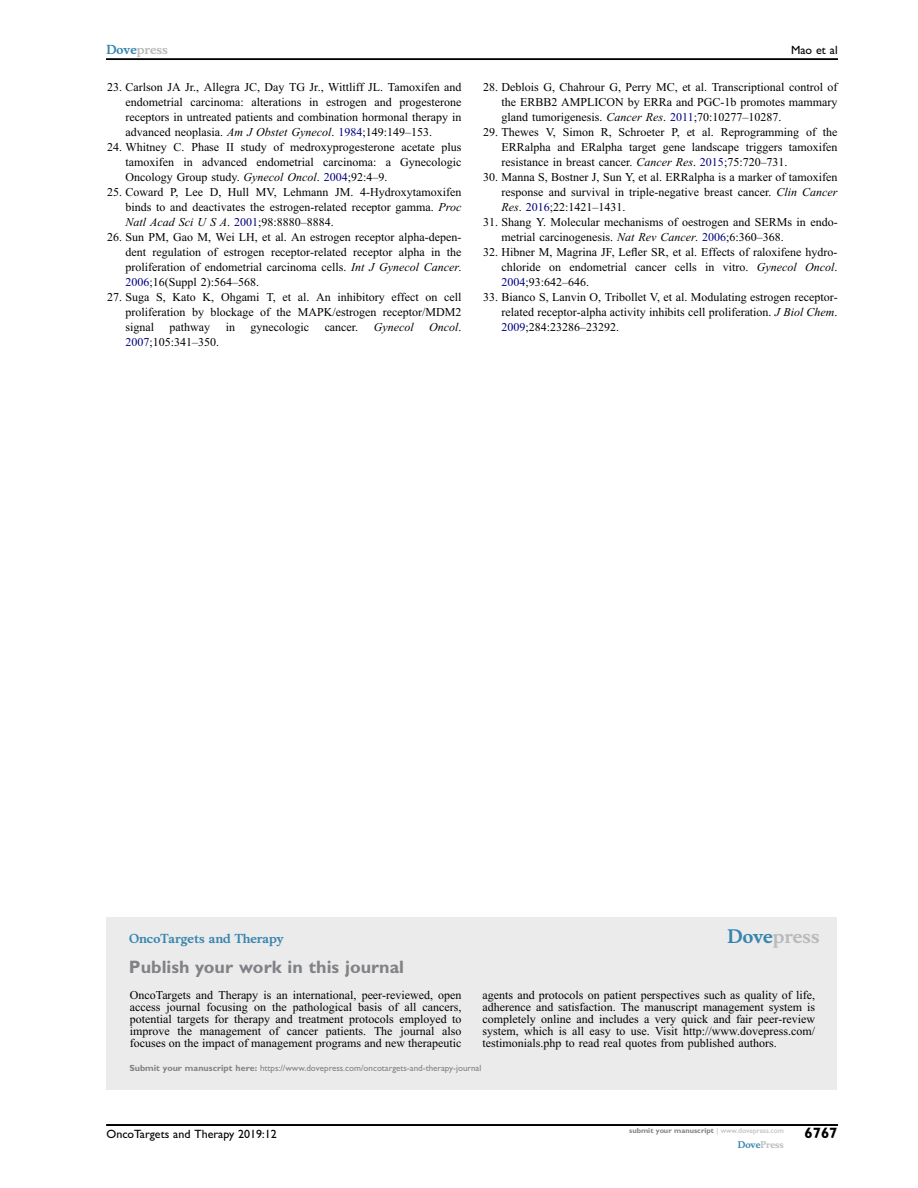
<style>
.page{position:relative;width:918px;height:1188px;background:#fff}
.page>*{position:absolute;margin:0;border:0;box-sizing:border-box;transform-origin:0 0}
.t1{font:18px "Adv T Tdd 0 b 0455.B";color:#808285}
.t2{font:18px "Adv OT14 f 6 c 37 d";color:#b8babc}
.t3{font:15px "Adv T Tdd 0 b 0455.B";color:#000}
.t4{font:12px/15px "Adv OT5843 c 571";color:#000;text-align:justify}
.t5{font:12px/12px "Adv TT5843 c 571";color:#000;text-align:justify}
.t6{font:12px "Adv O Tf 90 d 833 a.I";color:#000}
.t7{font:12px "Adv TT96740 c 24";color:#000}
.t8{font:12px "Adv OT14 f 6 c 37 d";color:#3785ad}
.t9{font:12px "Adv OT14 f 6 c 37 d";color:#b8babc}
.t10{font:9px "Adv TT96740 c 24";color:#808285}
.t11{font:9px "Adv OT14 f 6 c 37 d";color:#b8babc}
.t12{font:7.5px "Adv T Tdd 0 b 0455.B";color:#808285}
.s1{color:#3785ad}
.s2{font-family:"Adv O Tf 90 d 833 a.I"}
.s3{color:#00007d}
.s4{font-style:inherit}
.s5{font-family:"Adv OT5843 c 571"}
.s6{font-family:"Adv OT5843 c 571";color:#00007d}
.s7{font-family:"Adv OT5843 c 571+fb"}
.s8{font-family:"Adv T Tdd 0 b 0455.B"}
.s9{font-family:"Adv TT96740 c 24";color:#b8babc}
</style>
<div class="page">
<div style="left:106px;top:917px;width:731px;height:149px;background:#ebebec"></div>
<div style="left:106px;top:979px;width:731px;height:111px;background:#ebebec"></div>
<hr style="left:106px;top:59px;width:732px;height:1px;background:#000">
<hr style="left:106px;top:1125px;width:732px;height:1px;background:#000">
<p class="t9" style="left:106px;top:44px;width:63px"><span class="s1">Dove</span>press</p>
<p class="t7" style="left:791px;top:45px;width:48px">Mao et al</p>
<p class="t4" style="left:126px;top:81px;width:338px;text-indent:-18px">23. Carlson JA Jr., Allegra JC, Day TG Jr., Wittliff JL. Tamoxifen and endometrial carcinoma: alterations in estrogen and progesterone receptors in untreated patients and combination hormonal therapy in advanced neoplasia. <span class="s2">Am J Obstet Gynecol</span>. <span class="s3">1984</span>;149:149<span class="s4">–</span>153.</p>
<p class="t4" style="left:126px;top:141px;width:338px;text-indent:-18px">24. Whitney C. Phase II study of medroxyprogesterone acetate plus tamoxifen in advanced endometrial carcinoma: a Gynecologic Oncology Group study. <span class="s2">Gynecol Oncol</span>. <span class="s3">2004</span>;92:4<span class="s4">–</span>9.</p>
<p class="t4" style="left:107px;top:186px;width:356px;text-align:right">25. Coward P, Lee D, Hull MV, Lehmann JM. 4-Hydroxytamoxifen binds to and deactivates the estrogen-related receptor gamma. <span class="s2">Proc</span></p>
<p class="t6" style="left:126px;top:218px;width:210px">Natl Acad Sci U S A<span class="s5">.</span> <span class="s6">2001</span><span class="s5">;98:8880</span><span class="s5">–</span><span class="s5">8884.</span></p>
<p class="t4" style="left:126px;top:231px;width:338px;text-indent:-18px">26. Sun PM, Gao M, Wei LH, et al. An estrogen receptor alpha-depen&shy;dent regulation of estrogen receptor-related receptor alpha in the proliferation of endometrial carcinoma cells. <span class="s2">Int J Gynecol Cancer</span>.<br><span class="s3">2006</span>;16(Suppl 2):564<span class="s4">–</span>568.</p>
<p class="t4" style="left:126px;top:291px;width:338px;text-indent:-18px">27. Suga S, Kato K, Ohgami T, et al. An inhibitory effect on cell proliferation by blockage of the MAPK/estrogen receptor/MDM2 signal</p>
<p class="t4" style="left:170px;top:321px;width:42px">pathway</p>
<p class="t4" style="left:226px;top:321px;width:11px">in</p>
<p class="t4" style="left:251px;top:321px;width:60px">gynecologic</p>
<p class="t4" style="left:325px;top:321px;width:35px">cancer.</p>
<p class="t6" style="left:374px;top:323px;width:41px">Gynecol</p>
<p class="t6" style="left:429px;top:323px;width:34px">Oncol<span class="s5">.</span></p>
<p class="t4" style="left:126px;top:336px;width:95px"><span class="s3">2007</span>;105:341<span class="s4">–</span>350.</p>
<p class="t4" style="left:502px;top:81px;width:337px;text-indent:-18px">28. Deblois G, Chahrour G, Perry MC, et al. Transcriptional control of the ERBB2 AMPLICON by ERRa and PGC-1b promotes mammary gland tumorigenesis. <span class="s2">Cancer Res</span>. <span class="s3">2011</span>;70:10277<span class="s4">–</span>10287.</p>
<p class="t4" style="left:502px;top:126px;width:337px;text-indent:-18px">29. Thewes V, Simon R, Schroeter P, et al. Reprogramming of the ERRalpha and ERalpha target gene landscape triggers tamoxifen resistance in breast cancer. <span class="s2">Cancer Res</span>. <span class="s3">2015</span>;75:720<span class="s4">–</span>731.</p>
<p class="t4" style="left:502px;top:171px;width:337px;text-indent:-18px">30. Manna S, Bostner J, Sun Y, et al. ERRalpha is a marker of tamoxifen response and survival in triple-negative breast cancer. <span class="s2">Clin Cancer Res</span>. <span class="s3">2016</span>;22:1421<span class="s4">–</span>1431.</p>
<p class="t4" style="left:502px;top:216px;width:338px;text-indent:-18px">31. Shang Y. Molecular mechanisms of oestrogen and SERMs in endo&shy;metrial carcinogenesis. <span class="s2">Nat Rev Cancer</span>. <span class="s3">2006</span>;6:360<span class="s4">–</span>368.</p>
<p class="t4" style="left:502px;top:246px;width:338px;text-indent:-18px">32. Hibner M, Magrina JF, Le<span class="s7">fl</span>er SR, et al. Effects of raloxifene hydro&shy;chloride on endometrial cancer cells in vitro. <span class="s2">Gynecol Oncol</span>.<br><span class="s3">2004</span>;93:642<span class="s4">–</span>646.</p>
<p class="t4" style="left:502px;top:291px;width:338px;text-indent:-18px">33. Bianco S, Lanvin O, Tribollet V, et al. Modulating estrogen receptor&shy;related receptor-alpha activity inhibits cell proliferation. <span class="s2">J Biol Chem</span>.<br><span class="s3">2009</span>;284:23286<span class="s4">–</span>23292.</p>
<p class="t8" style="left:129px;top:934px;width:156px">OncoTargets and Therapy</p>
<h1 class="t2" style="left:728px;top:929px;width:94px"><span class="s1">Dove</span>press</h1>
<h1 class="t1" style="left:129px;top:961px;width:277px">Publish your work in this journal</h1>
<p class="t4" style="left:130px;top:990px;width:333px;line-height:12px">OncoTargets and Therapy is an international, peer-reviewed, open access journal focusing on the pathological basis of all cancers, potential targets for therapy and treatment protocols employed to improve the management of cancer patients. The journal also focuses on the impact of management programs and new therapeutic</p>
<p class="t5" style="left:483px;top:990px;width:334px">agents and protocols on patient perspectives such as quality of life, adherence and satisfaction. The manuscript management system is completely online and includes a very quick and fair peer-review system, which is all easy to use. Visit http://www.dovepress.com/ testimonials.php to read real quotes from published authors.</p>
<p class="t10" style="left:129px;top:1065px;width:354px"><span class="s8">Submit your manuscript here:</span> https://www.dovepress.com/oncotargets-and-therapy-journal</p>
<p class="t7" style="left:106px;top:1130px;width:172px">OncoTargets and Therapy 2019:12</p>
<p class="t12" style="left:629px;top:1128px;width:156px">submit your manuscript <span class="s9">| www.dovepress.com</span></p>
<p class="t11" style="left:738px;top:1141px;width:47px"><span class="s1">Dove</span>Press</p>
<p class="t3" style="left:804px;top:1128px;width:35px">6767</p>
</div>
